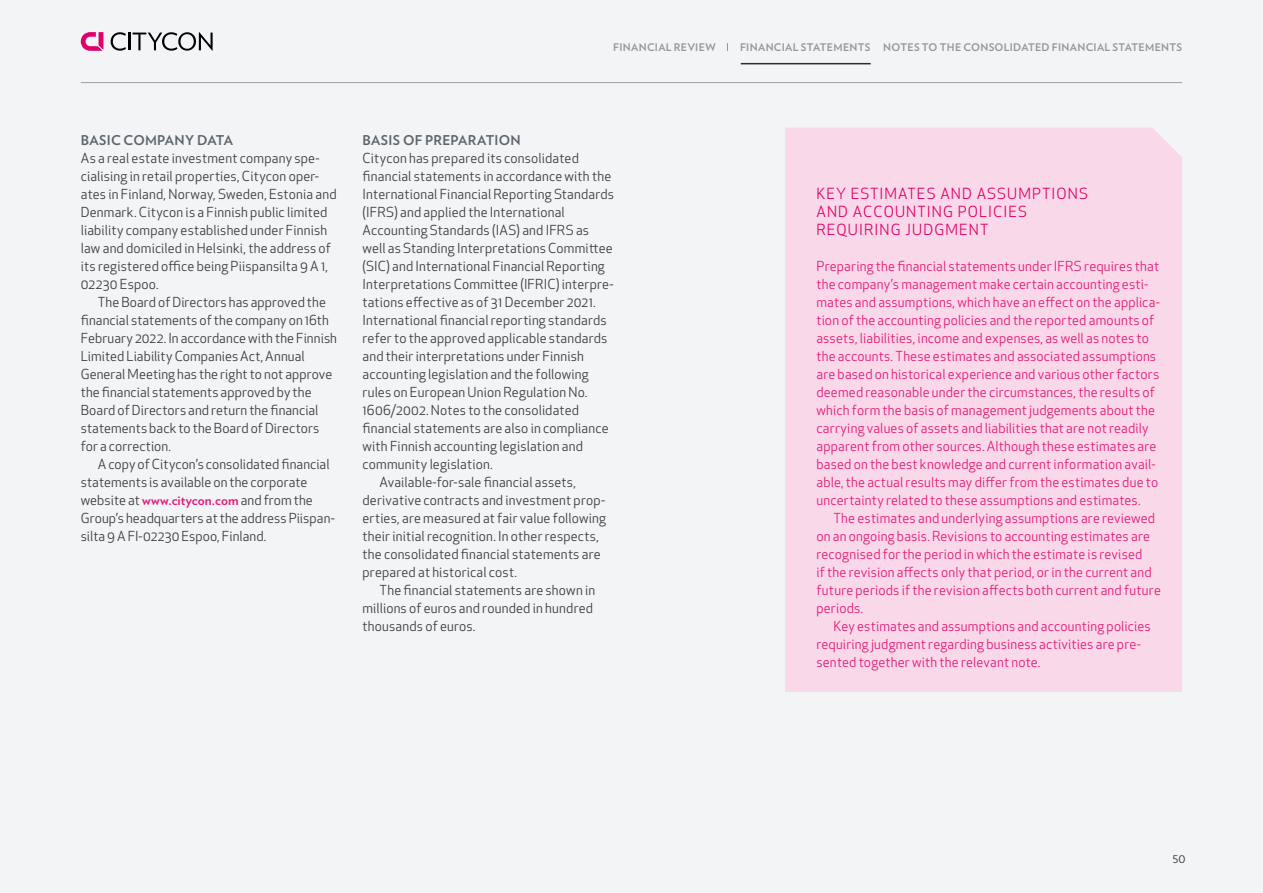
<style>
.page{position:relative;width:1263px;height:893px;background:#f2f4f6}
.page>*{position:absolute;margin:0;border:0;box-sizing:border-box;transform-origin:0 0}
.t1{font:15px/18px "Apex New";letter-spacing:.075em;color:#e00069}
.t2{font:13.5px/18px "Apex New";letter-spacing:.01em;color:#3c3c3b}
.t3{font:13.5px/18px "Apex New";letter-spacing:.015em;color:#e31a78}
.t4{font:700 13.5px "Verlag";letter-spacing:.02em;color:#5c646c}
.t5{font:700 10.5px "Verlag";letter-spacing:.03em;color:#92979d}
.t6{font:10.5px "Verlag";color:#3c3c3b}
.s1{font-family:"Verlag";font-weight:700;color:#e31a78}
</style>
<div class="page">
<div style="left:785px;top:128px;width:397px;height:564px;background:#f9d9e9"></div>
<hr style="left:81px;top:82px;width:1101px;height:1px;background:#999fa3">
<svg style="left:81px;top:32px;width:22px;height:19px"></svg>
<svg style="left:111px;top:32px;width:102px;height:19px"></svg>
<hr style="left:741px;top:63px;width:130px;height:1px;background:#25303b">
<p class="t5" style="left:613px;top:39px;width:104px">FINANCIAL REVIEW</p>
<p class="t5" style="left:740px;top:39px;width:443px">FINANCIAL STATEMENTS NOTES TO THE CONSOLIDATED FINANCIAL STATEMENTS</p>
<p class="t4" style="left:81px;top:130px;width:154px">BASIC COMPANY DATA</p>
<p class="t2" style="left:81px;top:150px;width:257px">As a real estate investment company spe&shy;cialising in retail properties, Citycon oper&shy;ates in Finland, Norway, Sweden, Estonia and Denmark. Citycon is a Finnish public limited liability company established under Finnish law and domiciled in Helsinki, the address of its registered office being Piispansilta 9 A 1, 02230 Espoo.</p>
<p class="t2" style="left:81px;top:293px;width:258px;text-indent:17px">The Board of Directors has approved the financial statements of the company on 16th February 2022. In accordance with the Finnish Limited Liability Companies Act, Annual General Meeting has the right to not approve the financial statements approved by the Board of Directors and return the financial statements back to the Board of Directors for a correction.</p>
<p class="t2" style="left:81px;top:455px;width:256px;text-indent:17px">A copy of Citycon’s consolidated financial statements is available on the corporate website at <span class="s1">www.citycon.com</span> and from the Group’s headquarters at the address Piispan&shy;silta 9 A FI-02230 Espoo, Finland.</p>
<p class="t4" style="left:362px;top:130px;width:160px">BASIS OF PREPARATION</p>
<p class="t2" style="left:362px;top:149px;width:218px">Citycon has prepared its consolidated</p>
<p class="t2" style="left:362px;top:167px;width:250px">financial statements in accordance with the</p>
<p class="t2" style="left:362px;top:185px;width:253px">International Financial Reporting Standards</p>
<p class="t2" style="left:362px;top:203px;width:204px">(IFRS) and applied the International</p>
<p class="t2" style="left:362px;top:221px;width:228px">Accounting Standards (IAS) and IFRS as</p>
<p class="t2" style="left:362px;top:239px;width:252px">well as Standing Interpretations Committee</p>
<p class="t2" style="left:362px;top:257px;width:244px">(SIC) and International Financial Reporting</p>
<p class="t2" style="left:362px;top:275px;width:253px">Interpretations Committee (IFRIC) interpre-</p>
<p class="t2" style="left:362px;top:293px;width:235px">tations effective as of 31 December 2021.</p>
<p class="t2" style="left:362px;top:311px;width:246px">International financial reporting standards</p>
<p class="t2" style="left:362px;top:329px;width:246px">refer to the approved applicable standards</p>
<p class="t2" style="left:362px;top:347px;width:223px">and their interpretations under Finnish</p>
<p class="t2" style="left:362px;top:365px;width:228px">accounting legislation and the following</p>
<p class="t2" style="left:362px;top:383px;width:226px">rules on European Union Regulation No.</p>
<p class="t2" style="left:362px;top:401px;width:218px">1606/2002. Notes to the consolidated</p>
<p class="t2" style="left:362px;top:419px;width:248px">financial statements are also in compliance</p>
<p class="t2" style="left:362px;top:437px;width:222px">with Finnish accounting legislation and</p>
<p class="t2" style="left:362px;top:455px;width:132px">community legislation.</p>
<p class="t2" style="left:379px;top:473px;width:198px">Available-for-sale financial assets,</p>
<p class="t2" style="left:362px;top:491px;width:244px">derivative contracts and investment prop-</p>
<p class="t2" style="left:362px;top:509px;width:245px">erties, are measured at fair value following</p>
<p class="t2" style="left:362px;top:527px;width:238px">their initial recognition. In other respects,</p>
<p class="t2" style="left:362px;top:545px;width:240px">the consolidated financial statements are</p>
<p class="t2" style="left:362px;top:563px;width:156px">prepared at historical cost.</p>
<p class="t2" style="left:379px;top:581px;width:217px">The financial statements are shown in</p>
<p class="t2" style="left:362px;top:599px;width:232px">millions of euros and rounded in hundred</p>
<p class="t2" style="left:362px;top:617px;width:115px">thousands of euros.</p>
<p class="t1" style="left:816px;top:185px;width:273px">KEY ESTIMATES AND ASSUMPTIONS<br>AND ACCOUNTING POLICIES<br>REQUIRING JUDGMENT</p>
<p class="t3" style="left:816px;top:258px;width:345px">Preparing the financial statements under IFRS requires that the company’s management make certain accounting esti&shy;mates and assumptions, which have an effect on the applica&shy;tion of the accounting policies and the reported amounts of assets, liabilities, income and expenses, as well as notes to the accounts. These estimates and associated assumptions are based on historical experience and various other factors deemed reasonable under the circumstances, the results of which form the basis of management judgements about the carrying values of assets and liabilities that are not readily apparent from other sources. Although these estimates are based on the best knowledge and current information avail&shy;able, the actual results may differ from the estimates due to uncertainty related to these assumptions and estimates.</p>
<p class="t3" style="left:816px;top:509px;width:346px;text-indent:17px">The estimates and underlying assumptions are reviewed on an ongoing basis. Revisions to accounting estimates are recognised for the period in which the estimate is revised<br>if the revision affects only that period, or in the current and future periods if the revision affects both current and future periods.</p>
<p class="t3" style="left:816px;top:617px;width:336px;text-indent:17px">Key estimates and assumptions and accounting policies requiring judgment regarding business activities are pre&shy;sented together with the relevant note.</p>
<p class="t6" style="left:1172px;top:851px;width:15px">50</p>
</div>
